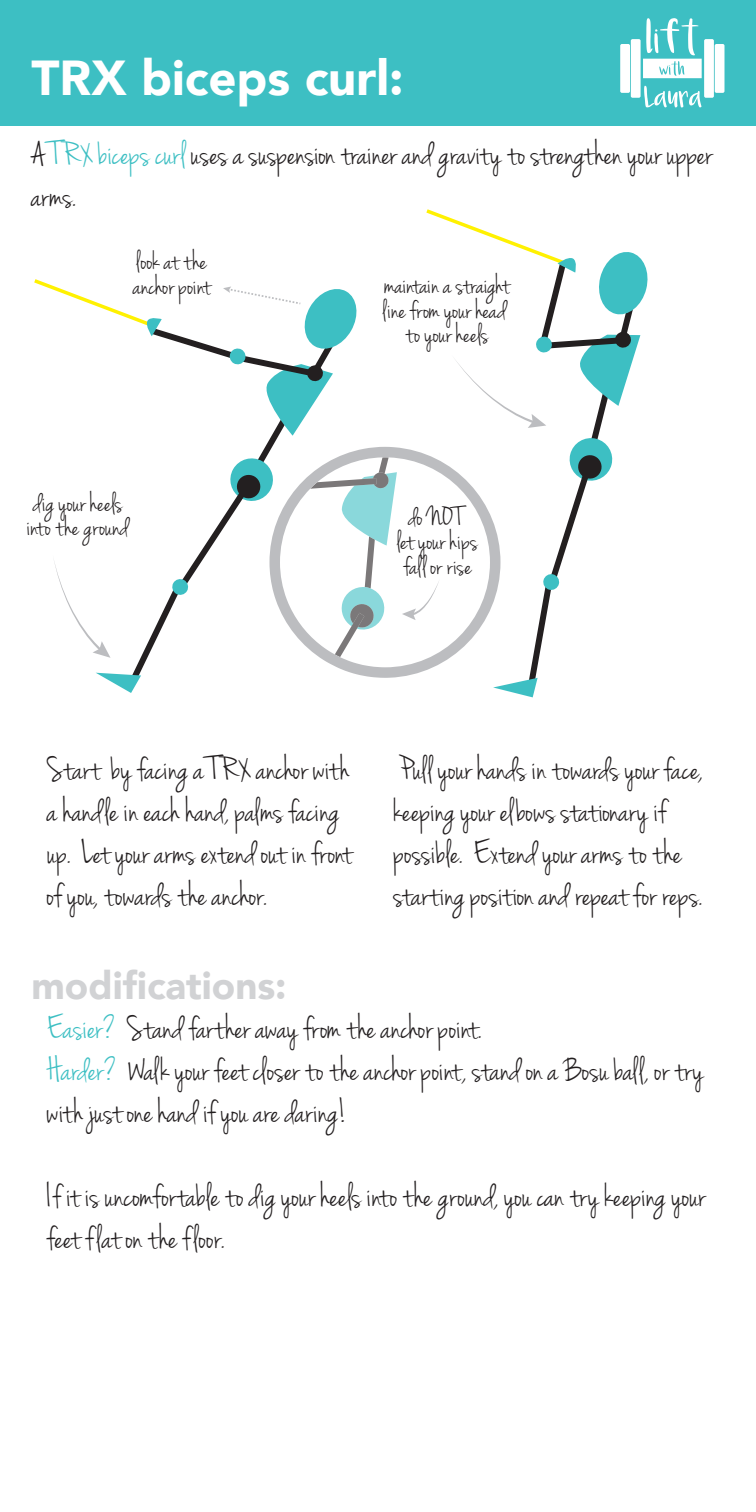
<style>
.page{position:relative;width:756px;height:1512px;background:#fff}
.page>*{position:absolute;margin:0;border:0;box-sizing:border-box;transform-origin:0 0}
.t1{font:900 49px "Avenir";color:#fff}
.t2{font:900 38.5px "Avenir";color:#d1d2d4}
.t3{font:35px/42px "Jenna Sue";color:#231f20}
.t4{font:28px/24.5px "Jenna Sue";color:#231f20}
.s1{color:#3dbfc3}
</style>
<div class="page">
<div style="left:0;top:0;width:756px;height:126px;background:#3dbfc3"></div>
<div style="left:704px;top:39px;width:10px;height:59px;background:#fff;border-radius:2px"></div>
<div style="left:631px;top:39px;width:10px;height:59px;background:#fff;border-radius:2px"></div>
<div style="left:715px;top:44px;width:9px;height:49px;background:#fff;border-radius:2px"></div>
<div style="left:620px;top:44px;width:10px;height:49px;background:#fff;border-radius:2px"></div>
<svg style="left:643px;top:18px;width:59px;height:60px"></svg>
<svg style="left:644px;top:86px;width:57px;height:21px"></svg>
<svg style="left:34px;top:209px;width:614px;height:488px"></svg>
<svg style="left:269px;top:447px;width:231px;height:231px"></svg>
<p class="t1" style="left:32px;top:35px;width:374px">TRX biceps curl:</p>
<p class="t3" style="left:32px;top:135px;width:682px">A <span class="s1">TRX biceps curl</span> uses a suspension trainer and gravity to strengthen your upper arms.</p>
<p class="t4" style="left:133px;top:250px;width:79px">look at the anchor point</p>
<p class="t4" style="left:27px;top:492px;width:104px">dig your heels into the ground</p>
<p class="t4" style="left:383px;top:274px;width:128px;text-align:center">maintain a straight line from your head to your heels</p>
<p class="t4" style="left:397px;top:506px;width:82px;text-align:center">do NO T<br>let your hips fall or rise</p>
<p class="t3" style="left:47px;top:749px;width:306px">Start by facing a TRX anchor with a handle in each hand, palms facing up. Let your arms extend out in front of you, towards the anchor.</p>
<p class="t2" style="left:32px;top:953px;width:257px">modifications:</p>
<p class="t3" style="left:394px;top:749px;width:311px">Pull your hands in towards your face, keeping your elbows stationary if possible. Extend your arms to the starting position and repeat for reps.</p>
<p class="t3" style="left:47px;top:1008px;width:658px"><span class="s1">Easier?</span> Stand farther away from the anchor point.<br><span class="s1">Harder?</span> Walk your feet closer to the anchor point, stand on a Bosu ball, or try with just one hand if you are daring!</p>
<p class="t3" style="left:47px;top:1176px;width:660px">If it is uncomfortable to dig your heels into the ground, you can try keeping your feet flat on the floor.</p>
</div>
